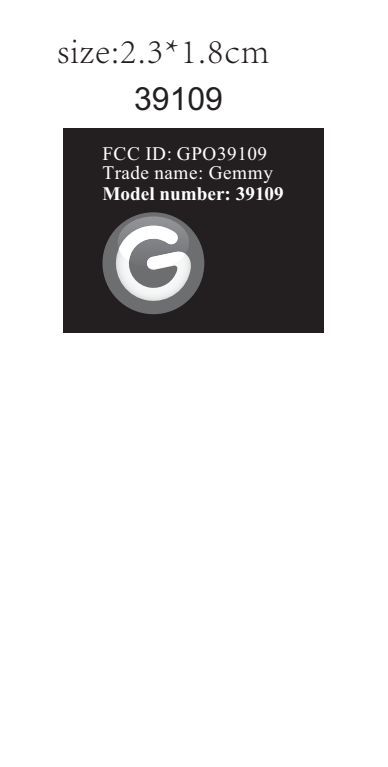
<style>
.page{position:relative;width:388px;height:767px;background:#fff}
.page>*{position:absolute;margin:0;border:0;box-sizing:border-box;transform-origin:0 0}
.t1{font:36px "Adobe Song Std Light GBK EUC H";letter-spacing:.02em;color:#231f20}
.t2{font:32px "Arial";color:#231f20}
.t3{font:19.2px/19.2px "Times New Roman";letter-spacing:.025em;color:#fff}
.t4{font:700 19.2px "Times New Roman";color:#fff}
</style>
<div class="page">
<div style="left:63px;top:129px;width:261px;height:204px;background:#231f20"></div>
<div style="left:102px;top:212px;width:102px;height:102px;background:#6d6e70;border-radius:50%"></div>
<svg style="left:118px;top:216px;width:71px;height:52px"></svg>
<svg style="left:113px;top:223px;width:79px;height:80px"></svg>
<h1 class="t1" style="left:57px;top:36px;width:214px">size:2.3*1.8cm</h1>
<h2 class="t2" style="left:134px;top:80px;width:90px">39109</h2>
<p class="t3" style="left:102px;top:143px;width:172px">FCC ID: GPO39109<br>Trade name: Gemmy</p>
<p class="t4" style="left:102px;top:182px;width:183px">Model number: 39109</p>
</div>
